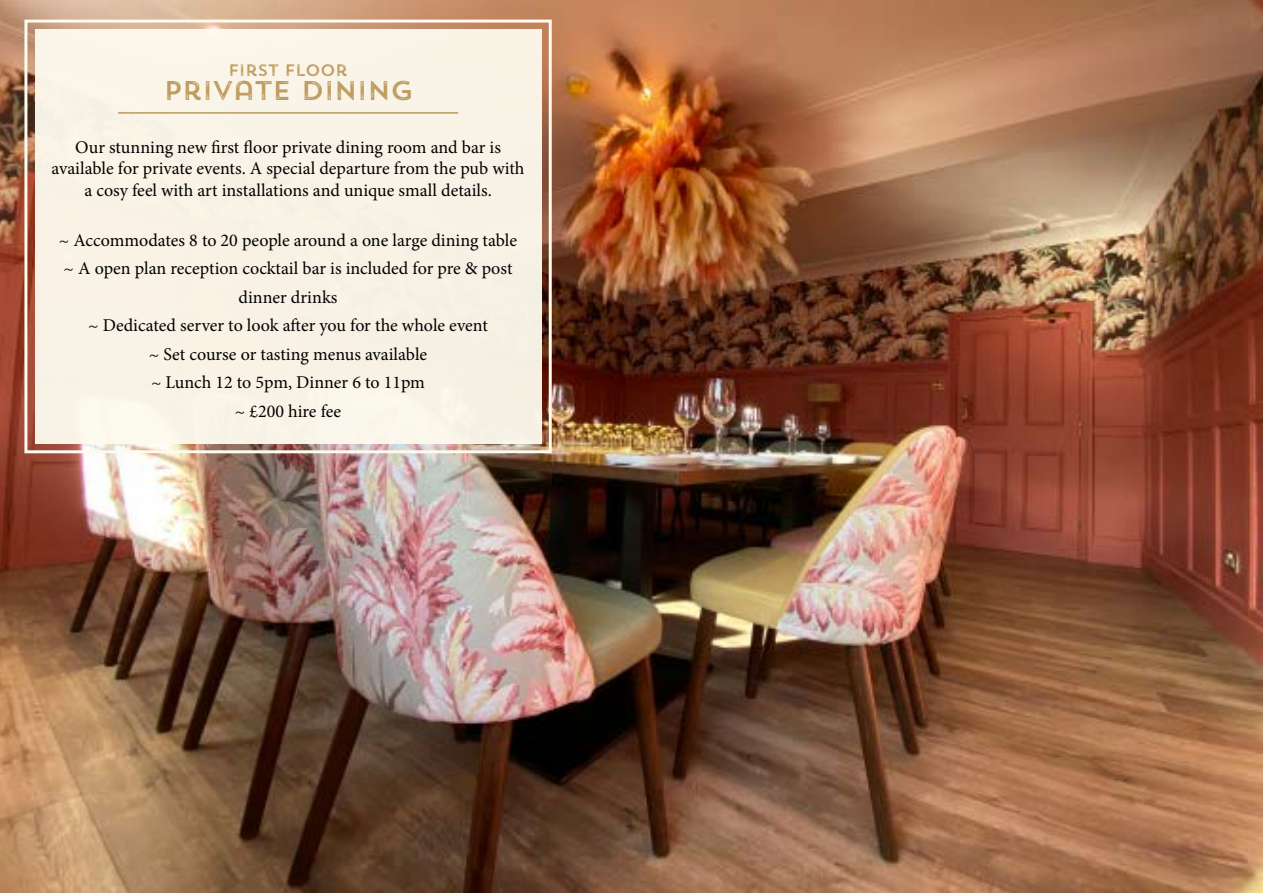
<style>
.page{position:relative;width:1263px;height:893px;background:#fff}
.page>*{position:absolute;margin:0;border:0;box-sizing:border-box;transform-origin:0 0}
.t1{font:27px "Trend Rh Sans One";letter-spacing:-.04em;color:#bc9a5c}
.t2{font:18px/28.5px "Minion Pro";color:#000;text-align:center}
.t3{font:16.5px "Trend Rh Sans One";letter-spacing:-.04em;color:#bc9a5c}
</style>
<div class="page">
<img style="left:0;top:0;width:1262px;height:893px">
<div style="left:35px;top:29px;width:506px;height:414px;background:#f9f2e6"></div>
<hr style="left:118px;top:112px;width:340px;height:2px;background:#bc9a5c">
<div style="left:24px;top:20px;width:528px;height:433px;border:3px solid #fdfaee"></div>
<p class="t3" style="left:228px;top:60px;width:122px">FIRST FLOOR</p>
<h1 class="t1" style="left:163px;top:73px;width:252px">PRIVATE DINING</h1>
<p class="t2" style="left:52px;top:136px;width:474px;line-height:21.6px">Our stunning new first floor private dining room and bar is available for private events. A special departure from the pub with a cosy feel with art installations and unique small details.</p>
<p class="t2" style="left:59px;top:226px;width:460px">~ Accommodates 8 to 20 people around a one large dining table ~ A open plan reception cocktail bar is included for pre &amp; post dinner drinks<br>~ Dedicated server to look after you for the whole event<br>~ Set course or tasting menus available<br>~ Lunch 12 to 5pm, Dinner 6 to 11pm<br>~ £200 hire fee</p>
</div>
